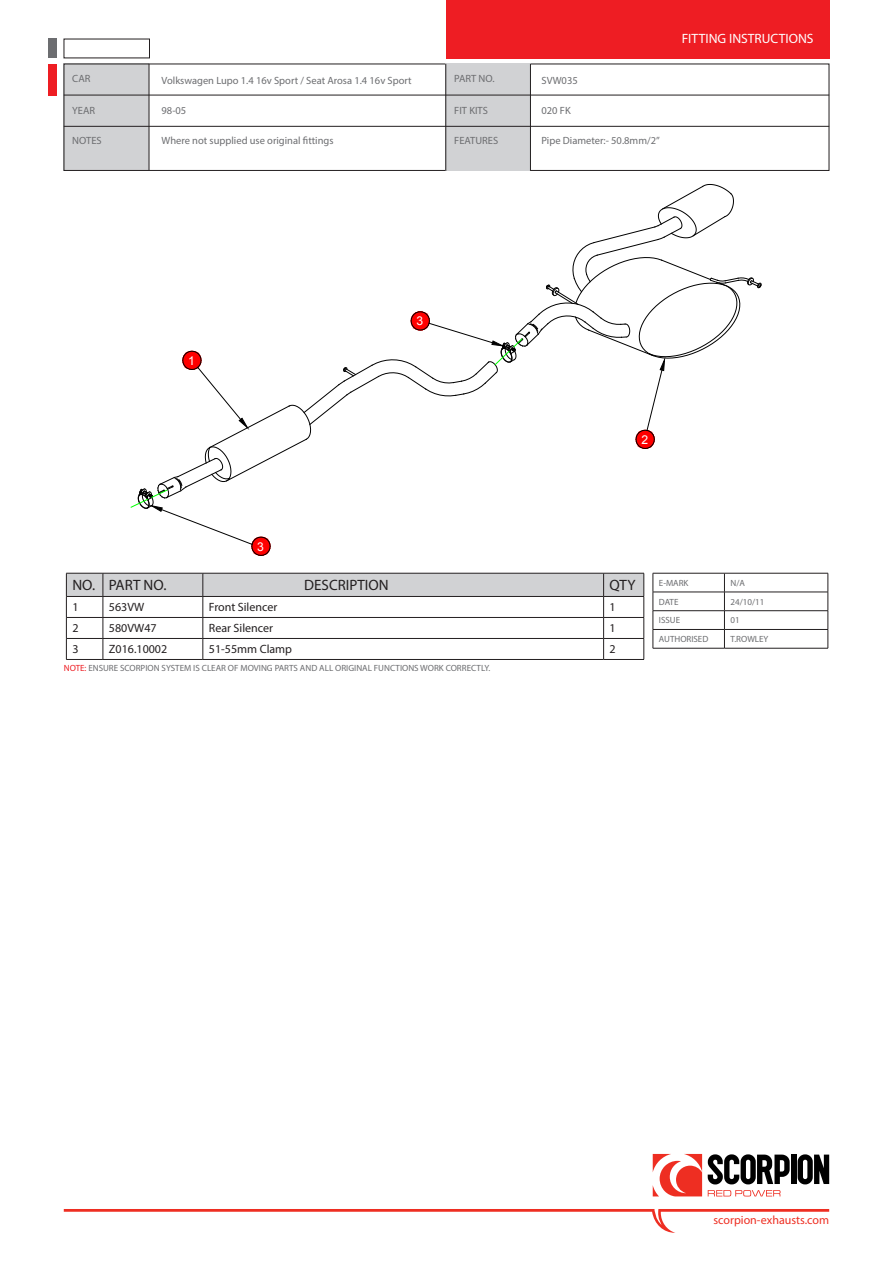
<style>
.page{position:relative;width:893px;height:1263px;background:#fff}
.page>*{position:absolute;margin:0;border:0;box-sizing:border-box;transform-origin:0 0}
.t1{font:15px "Myriad Pro";color:#231f20}
.t2{font:13.5px "Myriad Pro";color:#fff}
.t3{font:12.15px "Arial";color:#fff}
.t4{font:12px "Myriad Pro";color:#231f20}
.t5{font:12px "Myriad Pro";color:#ee2e22}
.t6{font:10.5px "Myriad Pro";color:#6c6d70}
.t7{font:9px "Myriad Pro";color:#6c6d70}
.s1{color:#ee1d23}
</style>
<div class="page">
<div style="left:64px;top:64px;width:85px;height:107px;background:#d1d2d4"></div>
<div style="left:64px;top:64px;width:765px;height:107px;border:1px solid #231f20"></div>
<div style="left:446px;top:64px;width:85px;height:107px;background:#d1d2d4"></div>
<svg style="left:64px;top:1209px;width:765px;height:24px"></svg>
<div style="left:446px;top:0;width:383px;height:58px;background:#ee1d23"></div>
<div style="left:48px;top:64px;width:8px;height:31px;background:#ee1d23"></div>
<hr style="left:64px;top:95px;width:765px;height:1px;background:#231f20">
<hr style="left:64px;top:126px;width:765px;height:1px;background:#231f20">
<hr style="left:149px;top:64px;width:1px;height:106px;background:#231f20">
<hr style="left:445px;top:64px;width:1px;height:107px;background:#231f20">
<hr style="left:530px;top:64px;width:1px;height:107px;background:#231f20">
<div style="left:48px;top:39px;width:8px;height:19px;background:#6c6d70"></div>
<svg style="left:708px;top:1190px;width:72px;height:6px"></svg>
<svg style="left:653px;top:1154px;width:49px;height:42px"></svg>
<svg style="left:708px;top:1154px;width:82px;height:30px"></svg>
<div style="left:791px;top:1154px;width:5px;height:30px;background:#000"></div>
<svg style="left:798px;top:1154px;width:31px;height:30px"></svg>
<svg style="left:66px;top:573px;width:579px;height:86px"></svg>
<hr style="left:66px;top:659px;width:37px;height:1px;background:#231f20">
<hr style="left:103px;top:659px;width:100px;height:1px;background:#231f20">
<hr style="left:203px;top:659px;width:401px;height:1px;background:#231f20">
<hr style="left:604px;top:659px;width:40px;height:1px;background:#231f20">
<hr style="left:653px;top:573px;width:71px;height:1px;background:#231f20">
<hr style="left:724px;top:573px;width:104px;height:1px;background:#231f20">
<hr style="left:653px;top:592px;width:71px;height:1px;background:#231f20">
<hr style="left:724px;top:592px;width:104px;height:1px;background:#231f20">
<hr style="left:653px;top:610px;width:71px;height:1px;background:#231f20">
<hr style="left:724px;top:610px;width:104px;height:1px;background:#231f20">
<hr style="left:653px;top:629px;width:71px;height:1px;background:#231f20">
<svg style="left:653px;top:573px;width:1px;height:75px"></svg>
<hr style="left:724px;top:629px;width:104px;height:1px;background:#231f20">
<svg style="left:724px;top:573px;width:1px;height:75px"></svg>
<svg style="left:828px;top:573px;width:1px;height:75px"></svg>
<hr style="left:653px;top:648px;width:71px;height:1px;background:#231f20">
<hr style="left:724px;top:648px;width:104px;height:1px;background:#231f20">
<svg style="left:130px;top:184px;width:632px;height:372px"></svg>
<p class="t6" style="left:72px;top:72px;width:20px">CAR</p>
<p class="t6" style="left:72px;top:104px;width:24px">YEAR</p>
<p class="t6" style="left:72px;top:134px;width:31px">NOTES</p>
<p class="t6" style="left:162px;top:74px;width:252px">Volkswagen Lupo 1.4 16v Sport / Seat Arosa 1.4 16v Sport</p>
<p class="t6" style="left:162px;top:104px;width:26px">98-05</p>
<p class="t6" style="left:162px;top:134px;width:174px">Where not supplied use original fittings</p>
<p class="t6" style="left:454px;top:72px;width:42px">PART NO.</p>
<p class="t6" style="left:454px;top:104px;width:35px">FIT KITS</p>
<p class="t6" style="left:454px;top:134px;width:45px">FEATURES</p>
<p class="t6" style="left:541px;top:74px;width:38px">SVW035</p>
<p class="t6" style="left:541px;top:104px;width:31px">020 FK</p>
<p class="t6" style="left:541px;top:134px;width:120px">Pipe Diameter:- 50.8mm/2”</p>
<p class="t2" style="left:682px;top:30px;width:133px">FITTING INSTRUCTIONS</p>
<p class="t3" style="left:188px;top:353px;width:8px">1</p>
<p class="t3" style="left:257px;top:539px;width:8px">3</p>
<p class="t3" style="left:416px;top:313px;width:8px">3</p>
<p class="t3" style="left:641px;top:432px;width:8px">2</p>
<h1 class="t1" style="left:72px;top:576px;width:96px">NO. PART NO.</h1>
<h1 class="t1" style="left:304px;top:576px;width:86px">DESCRIPTION</h1>
<h1 class="t1" style="left:610px;top:576px;width:27px">QTY</h1>
<p class="t4" style="left:72px;top:600px;width:8px">1</p>
<p class="t4" style="left:109px;top:600px;width:37px">563VW</p>
<p class="t4" style="left:209px;top:600px;width:70px">Front Silencer</p>
<p class="t4" style="left:610px;top:600px;width:8px">1</p>
<p class="t4" style="left:72px;top:621px;width:8px">2</p>
<p class="t4" style="left:109px;top:621px;width:49px">580VW47</p>
<p class="t4" style="left:209px;top:621px;width:66px">Rear Silencer</p>
<p class="t4" style="left:610px;top:621px;width:8px">1</p>
<p class="t4" style="left:72px;top:642px;width:8px">3</p>
<p class="t4" style="left:109px;top:642px;width:60px">Z016.10002</p>
<p class="t4" style="left:209px;top:642px;width:85px">51-55mm Clamp</p>
<p class="t4" style="left:610px;top:642px;width:8px">2</p>
<p class="t7" style="left:64px;top:662px;width:428px"><span class="s1">NOTE:</span> ENSURE SCORPION SYSTEM IS CLEAR OF MOVING PARTS AND ALL ORIGINAL FUNCTIONS WORK CORRECTLY.</p>
<p class="t7" style="left:659px;top:577px;width:31px">E-MARK</p>
<p class="t7" style="left:730px;top:577px;width:16px">N/A</p>
<p class="t7" style="left:659px;top:596px;width:21px">DATE</p>
<p class="t7" style="left:730px;top:596px;width:35px">24/10/11</p>
<p class="t7" style="left:659px;top:615px;width:23px">ISSUE</p>
<p class="t7" style="left:730px;top:615px;width:11px">01</p>
<p class="t7" style="left:659px;top:634px;width:51px">AUTHORISED</p>
<p class="t7" style="left:730px;top:634px;width:40px">T.ROWLEY</p>
<p class="t5" style="left:713px;top:1213px;width:117px">scorpion-exhausts.com</p>
</div>
